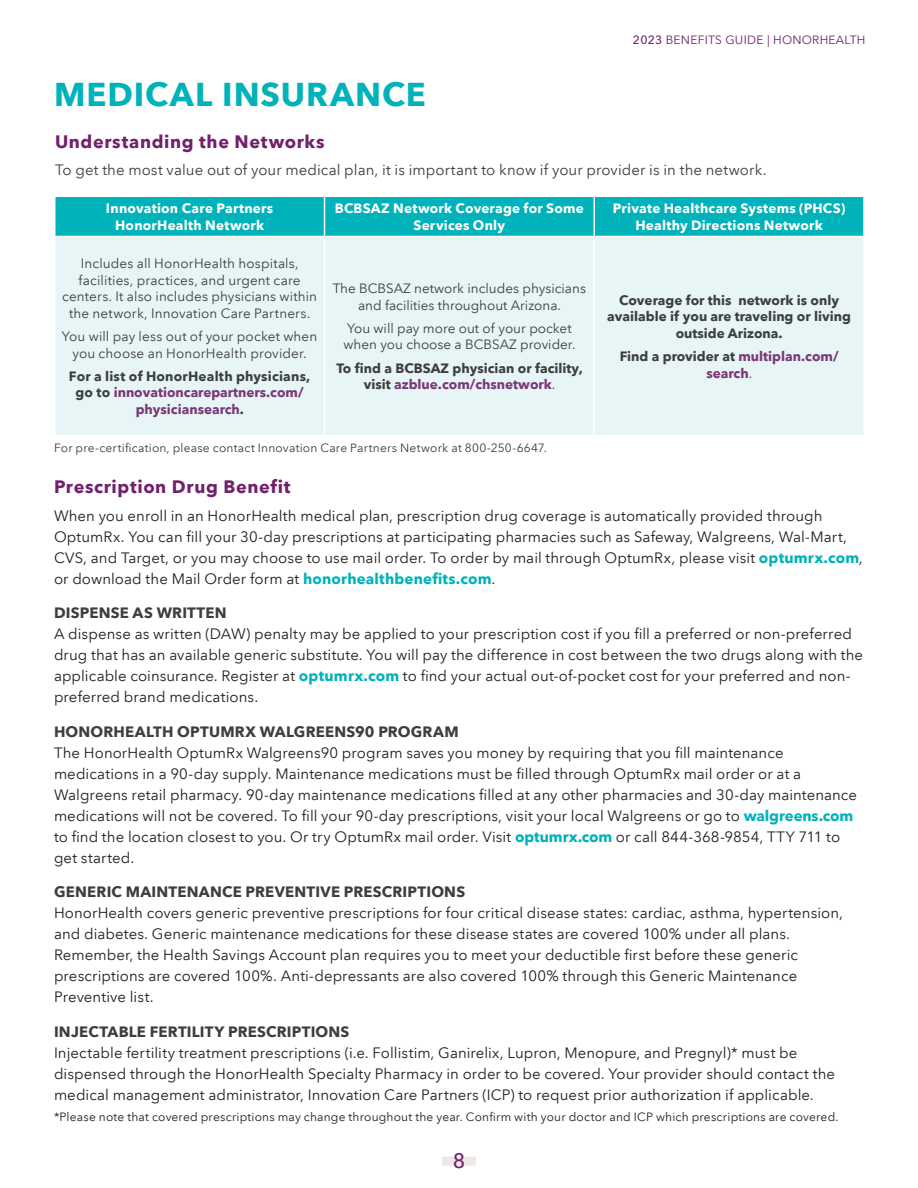
<style>
.page{position:relative;width:918px;height:1188px;background:#fff}
.page>*{position:absolute;margin:0;border:0;box-sizing:border-box;transform-origin:0 0}
.t1{font:700 33px "Avenir Next LT Pro";letter-spacing:.025em;color:#00b2b9}
.t2{font:500 21px "Avenir Next LT Pro";color:#72206d}
.t3{font:700 18px "Avenir Next LT Pro";letter-spacing:.035em;color:#72206d}
.t4{font:15px/21px "Avenir Next LT Pro";letter-spacing:.005em;color:#231f20}
.t5{font:700 15px "Avenir Next LT Pro";letter-spacing:.01em;color:#3e3e3f}
.t6{font:15px "Avenir Next LT Pro";letter-spacing:.005em;color:#3e3e3f}
.t7{font:13.5px/16.5px "Avenir Next LT Pro";letter-spacing:.005em;color:#3e3e3f;text-align:center}
.t8{font:700 13.5px/16.5px "Avenir Next LT Pro";color:#3e3e3f;text-align:center}
.t9{font:700 13.5px/16.5px "Avenir Next LT Pro";letter-spacing:.015em;color:#fff;text-align:center}
.t10{font:700 13.5px/16.5px "Avenir Next LT Pro";color:#7b3776;text-align:center}
.t11{font:12px "Avenir Next LT Pro";letter-spacing:.015em;color:#231f20}
.t12{font:12px "Avenir Next LT Pro";letter-spacing:.015em;color:#3e3e3f}
.t13{font:12px "Avenir Next LT Pro";letter-spacing:.02em;color:#72206d}
.s1{font-weight:500}
.s2{color:#3e3e3f}
.s3{color:#7b3776}
.s4{font-weight:400}
.s5{font-weight:400;color:#3e3e3f}
.s6{font-weight:700;color:#00b2b9}
</style>
<div class="page">
<div style="left:56px;top:197px;width:807px;height:39px;background:#00b2b9"></div>
<div style="left:56px;top:237px;width:807px;height:198px;background:#e7f5f6"></div>
<hr style="left:324px;top:197px;width:1px;height:39px;background:#fff">
<hr style="left:594px;top:197px;width:1px;height:39px;background:#fff">
<hr style="left:324px;top:237px;width:1px;height:198px;background:#fff">
<hr style="left:594px;top:237px;width:1px;height:198px;background:#fff">
<div style="left:442px;top:1157px;width:34px;height:9px;background:#eee8e5"></div>
<h1 class="t1" style="left:54px;top:74px;width:373px">MEDICAL INSURANCE</h1>
<p class="t13" style="left:633px;top:33px;width:234px"><span class="s1">2023</span> BENEFITS GUIDE | HONORHEALTH</p>
<p class="t3" style="left:55px;top:130px;width:271px">Understanding the Networks</p>
<p class="t6" style="left:55px;top:161px;width:713px">To get the most value out of your medical plan, it is important to know if your provider is in the network.</p>
<p class="t9" style="left:106px;top:200px;width:169px">Innovation Care Partners<br>HonorHealth Network</p>
<p class="t9" style="left:335px;top:200px;width:250px">BCBSAZ Network Coverage for Some<br>Services Only</p>
<p class="t9" style="left:613px;top:200px;width:234px">Private Healthcare Systems (PHCS)<br>Healthy Directions Network</p>
<p class="t7" style="left:62px;top:255px;width:256px">Includes all HonorHealth hospitals, facilities, practices, and urgent care centers. It also includes physicians within the network, Innovation Care Partners.</p>
<p class="t7" style="left:62px;top:328px;width:257px">You will pay less out of your pocket when you choose an HonorHealth provider.</p>
<p class="t10" style="left:69px;top:368px;width:243px"><span class="s2">For a list of HonorHealth physicians, go to</span> innovationcarepartners.com/ physiciansearch<span class="s2">.</span></p>
<p class="t7" style="left:333px;top:280px;width:255px">The BCBSAZ network includes physicians and facilities throughout Arizona.</p>
<p class="t7" style="left:343px;top:320px;width:234px;text-align:left">You will pay more out of your pocket when you choose a BCBSAZ provider.</p>
<p class="t8" style="left:336px;top:360px;width:248px">To find a BCBSAZ physician or facility, visit <span class="s3">azblue.com/chsnetwork</span><span class="s4">.</span></p>
<p class="t8" style="left:607px;top:292px;width:245px">Coverage for this network is only available if you are traveling or living outside Arizona.</p>
<p class="t10" style="left:620px;top:348px;width:220px"><span class="s2">Find a provider at</span> multiplan.com/ search<span class="s5">.</span></p>
<p class="t12" style="left:54px;top:440px;width:494px">For pre-certification, please contact Innovation Care Partners Network at 800-250-6647.</p>
<p class="t3" style="left:54px;top:476px;width:238px">Prescription Drug Benefit</p>
<p class="t4" style="left:54px;top:505px;width:810px">When you enroll in an HonorHealth medical plan, prescription drug coverage is automatically provided through OptumRx. You can fill your 30-day prescriptions at participating pharmacies such as Safeway, Walgreens, Wal-Mart, CVS, and Target, or you may choose to use mail order. To order by mail through OptumRx, please visit <span class="s6">optumrx.com</span>, or download the Mail Order form at <span class="s6">honorhealthbenefits.com</span>.</p>
<p class="t5" style="left:54px;top:604px;width:174px">DISPENSE AS WRITTEN</p>
<p class="t4" style="left:54px;top:623px;width:811px">A dispense as written (DAW) penalty may be applied to your prescription cost if you fill a preferred or non-preferred drug that has an available generic substitute. You will pay the difference in cost between the two drugs along with the applicable coinsurance. Register at <span class="s6">optumrx.com</span> to find your actual out-of-pocket cost for your preferred and non&shy;preferred brand medications.</p>
<p class="t5" style="left:54px;top:722px;width:406px">HONORHEALTH OPTUMRX WALGREENS90 PROGRAM</p>
<p class="t4" style="left:54px;top:742px;width:805px">The HonorHealth OptumRx Walgreens90 program saves you money by requiring that you fill maintenance medications in a 90-day supply. Maintenance medications must be filled through OptumRx mail order or at a Walgreens retail pharmacy. 90-day maintenance medications filled at any other pharmacies and 30-day maintenance medications will not be covered. To fill your 90-day prescriptions, visit your local Walgreens or go to <span class="s6">walgreens.com </span>to find the location closest to you. Or try OptumRx mail order. Visit <span class="s6">optumrx.com</span> or call 844-368-9854, TTY 711 to get started.</p>
<p class="t5" style="left:54px;top:883px;width:413px">GENERIC MAINTENANCE PREVENTIVE PRESCRIPTIONS</p>
<p class="t4" style="left:54px;top:902px;width:790px">HonorHealth covers generic preventive prescriptions for four critical disease states: cardiac, asthma, hypertension, and diabetes. Generic maintenance medications for these disease states are covered 100% under all plans.<br>Remember, the Health Savings Account plan requires you to meet your deductible first before these generic prescriptions are covered 100%. Anti-depressants are also covered 100% through this Generic Maintenance Preventive list.</p>
<p class="t5" style="left:54px;top:1022px;width:297px">INJECTABLE FERTILITY PRESCRIPTIONS</p>
<p class="t4" style="left:54px;top:1042px;width:783px">Injectable fertility treatment prescriptions (i.e. Follistim, Ganirelix, Lupron, Menopure, and Pregnyl)* must be dispensed through the HonorHealth Specialty Pharmacy in order to be covered. Your provider should contact the medical management administrator, Innovation Care Partners (ICP) to request prior authorization if applicable.</p>
<p class="t11" style="left:54px;top:1110px;width:786px">*Please note that covered prescriptions may change throughout the year. Confirm with your doctor and ICP which prescriptions are covered.</p>
<h2 class="t2" style="left:453px;top:1148px;width:14px">8</h2>
</div>
